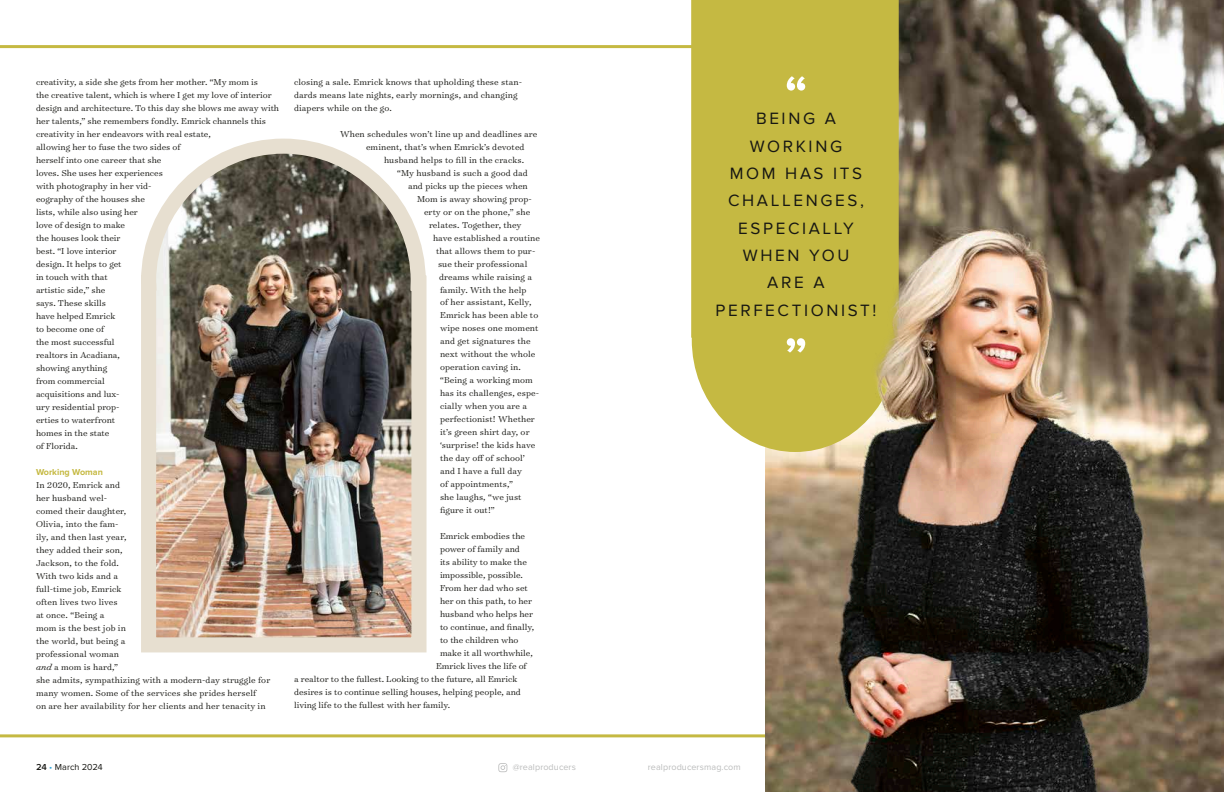
<style>
.page{position:relative;width:1224px;height:792px;background:#fff}
.page>*{position:absolute;margin:0;border:0;box-sizing:border-box;transform-origin:0 0}
.t1{font:17px/27.4px "Proxima Nova";letter-spacing:.155em;color:#171713;text-align:center}
.t2{font:300 9.8px/13px "Surveyor Text";color:#171713}
.t3{font:9px "Proxima Nova";letter-spacing:.01em;color:#bbbcbc}
.t4{font:9px "Proxima Nova";letter-spacing:.005em;color:#171713}
.t5{font:700 9px "Proxima Nova";color:#c5b942}
.s1{font-style:italic}
.s2{font-weight:600}
.s3{color:#31a5d9}
</style>
<div class="page">
<svg style="left:498px;top:763px;width:9px;height:9px"></svg>
<hr style="left:0;top:45px;width:703px;height:3px;background:#c5b942">
<hr style="left:0;top:734px;width:770px;height:3px;background:#c5b942">
<img style="left:765px;top:452px;width:80px;height:340px">
<div style="left:691px;top:0;width:154px;height:452px;background:#c5b942"></div>
<svg style="left:787px;top:76px;width:18px;height:15px"></svg>
<svg style="left:787px;top:338px;width:18px;height:15px"></svg>
<img style="left:845px;top:0;width:379px;height:792px">
<img style="left:141px;top:138px;width:286px;height:515px">
<p class="t2" style="left:36px;top:75px;width:245px">creativity, a side she gets from her mother. “My mom is<br>the creative talent, which is where I get my love of interior design and architecture. To this day she blows me away with her talents,” she remembers fondly. Emrick channels this creativity in her endeavors with real estate,<br>allowing her to fuse the two sides of<br>herself into one career that she<br>loves. She uses her experiences<br>with photography in her vid-<br>eography of the houses she<br>lists, while also using her<br>love of design to make<br>the houses look their<br>best. “I love interior<br>design. It helps to get<br>in touch with that<br>artistic side,” she<br>says. These skills<br>have helped Emrick<br>to become one of<br>the most successful<br>realtors in Acadiana,<br>showing anything<br>from commercial<br>acquisitions and lux-<br>ury residential prop-<br>erties to waterfront<br>homes in the state<br>of Florida.</p>
<p class="t5" style="left:36px;top:467px;width:69px">Working Woman</p>
<p class="t2" style="left:36px;top:478px;width:236px">In 2020, Emrick and<br>her husband wel-<br>comed their daughter,<br>Olivia, into the fam-<br>ily, and then last year,<br>they added their son,<br>Jackson, to the fold.<br>With two kids and a<br>full-time job, Emrick<br>often lives two lives<br>at once. “Being a<br>mom is the best job in<br>the world, but being a<br>professional woman<br><span class="s1">and</span> a mom is hard,”<br>she admits, sympathizing with a modern-day struggle for many women. Some of the services she prides herself<br>on are her availability for her clients and her tenacity in</p>
<p class="t2" style="left:294px;top:75px;width:230px">closing a sale. Emrick knows that upholding these stan&shy;dards means late nights, early mornings, and changing diapers while on the go.</p>
<p class="t2" style="left:366px;top:127px;width:173px;text-indent:-26px">When schedules won’t line up and deadlines are eminent, that’s when Emrick’s devoted</p>
<p class="t2" style="left:384px;top:153px;width:142px">husband helps to fill in the cracks.</p>
<p class="t2" style="left:397px;top:166px;width:132px">“My husband is such a good dad</p>
<p class="t2" style="left:408px;top:179px;width:121px">and picks up the pieces when</p>
<p class="t2" style="left:417px;top:192px;width:116px">Mom is away showing prop-</p>
<p class="t2" style="left:424px;top:205px;width:108px">erty or on the phone,” she</p>
<p class="t2" style="left:429px;top:218px;width:94px">relates. Together, they</p>
<p class="t2" style="left:433px;top:231px;width:109px">have established a routine</p>
<p class="t2" style="left:436px;top:244px;width:101px">that allows them to pur-</p>
<p class="t2" style="left:438px;top:257px;width:91px">sue their professional</p>
<p class="t2" style="left:439px;top:270px;width:94px">dreams while raising a</p>
<p class="t2" style="left:440px;top:283px;width:88px">family. With the help</p>
<p class="t2" style="left:440px;top:296px;width:93px">of her assistant, Kelly,</p>
<p class="t2" style="left:440px;top:309px;width:100px">Emrick has been able to</p>
<p class="t2" style="left:440px;top:322px;width:100px">wipe noses one moment</p>
<p class="t2" style="left:440px;top:335px;width:92px">and get signatures the</p>
<p class="t2" style="left:440px;top:348px;width:97px">next without the whole</p>
<p class="t2" style="left:440px;top:361px;width:82px">operation caving in.</p>
<p class="t2" style="left:440px;top:374px;width:94px">“Being a working mom</p>
<p class="t2" style="left:440px;top:387px;width:101px">has its challenges, espe-</p>
<p class="t2" style="left:440px;top:400px;width:89px">cially when you are a</p>
<p class="t2" style="left:440px;top:413px;width:96px">perfectionist! Whether</p>
<p class="t2" style="left:440px;top:426px;width:91px">it’s green shirt day, or</p>
<p class="t2" style="left:440px;top:439px;width:97px">‘surprise! the kids have</p>
<p class="t2" style="left:440px;top:452px;width:87px">the day off of school’</p>
<p class="t2" style="left:440px;top:465px;width:83px">and I have a full day</p>
<p class="t2" style="left:440px;top:478px;width:74px">of appointments,”</p>
<p class="t2" style="left:440px;top:491px;width:83px">she laughs, “we just</p>
<p class="t2" style="left:440px;top:504px;width:56px">figure it out!”</p>
<p class="t2" style="left:440px;top:530px;width:87px">Emrick embodies the</p>
<p class="t2" style="left:440px;top:543px;width:81px">power of family and</p>
<p class="t2" style="left:440px;top:556px;width:88px">its ability to make the</p>
<p class="t2" style="left:440px;top:569px;width:85px">impossible, possible.</p>
<p class="t2" style="left:440px;top:582px;width:89px">From her dad who set</p>
<p class="t2" style="left:440px;top:595px;width:94px">her on this path, to her</p>
<p class="t2" style="left:440px;top:608px;width:95px">husband who helps her</p>
<p class="t2" style="left:440px;top:621px;width:96px">to continue, and finally,</p>
<p class="t2" style="left:440px;top:634px;width:80px">to the children who</p>
<p class="t2" style="left:440px;top:647px;width:94px">make it all worthwhile,</p>
<p class="t2" style="left:436px;top:660px;width:92px">Emrick lives the life of</p>
<p class="t2" style="left:294px;top:673px;width:225px">a realtor to the fullest. Looking to the future, all Emrick</p>
<p class="t2" style="left:294px;top:686px;width:228px">desires is to continue selling houses, helping people, and</p>
<p class="t2" style="left:294px;top:699px;width:158px">living life to the fullest with her family.</p>
<h1 class="t1" style="left:715px;top:105px;width:163px">BEING A<br>WORKING<br>MOM HAS ITS<br>CHALLENGES,<br>ESPECIALLY<br>WHEN YOU<br>ARE A<br>PERFECTIONIST!</h1>
<p class="t4" style="left:36px;top:762px;width:68px"><span class="s2">24</span> <span class="s3">•</span> March 2024</p>
<p class="t3" style="left:513px;top:762px;width:65px">@realproducers</p>
<p class="t3" style="left:648px;top:762px;width:94px">realproducersmag.com</p>
</div>
